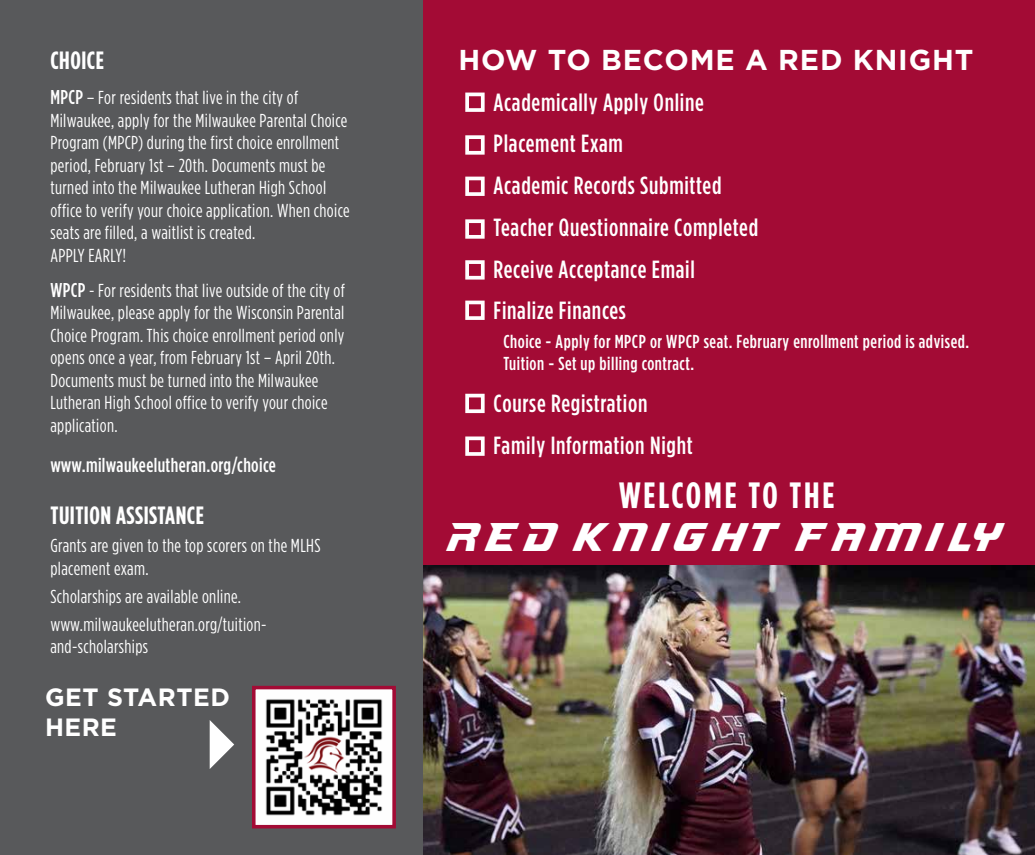
<style>
.page{position:relative;width:1035px;height:855px;background:#fff}
.page>*{position:absolute;margin:0;border:0;box-sizing:border-box;transform-origin:0 0}
.t1{font:40px "Richardson Brand Accelerator";letter-spacing:.03em;color:#fff}
.t2{font:700 36.5px "Gotham Cond";letter-spacing:.08em;color:#fff}
.t3{font:700 28.75px "Gotham";letter-spacing:.03em;color:#fff}
.t4{font:700 25px "Gotham Cond";letter-spacing:.02em;color:#fff}
.t5{font:700 25px/30px "Gotham";letter-spacing:.02em;color:#fff}
.t6{font:500 24.88px/41.8px "Gotham Cond";letter-spacing:.03em;color:#fff}
.t7{font:500 20px "Gotham Cond";letter-spacing:.02em;color:#fff}
.t8{font:18.75px/22.5px "Gotham Cond";letter-spacing:.02em;color:#fff}
.t9{font:500 18.75px/22.5px "Gotham Cond";letter-spacing:.03em;color:#fff}
.s1{font-weight:500;font-size:20px}
</style>
<div class="page">
<div style="left:0;top:0;width:423px;height:855px;background:#58595b"></div>
<div style="left:423px;top:0;width:612px;height:855px;background:#a30b35"></div>
<div style="left:465px;top:93px;width:20px;height:19px;border:4px solid #fff"></div>
<div style="left:465px;top:135px;width:20px;height:20px;border:4px solid #fff"></div>
<div style="left:465px;top:177px;width:20px;height:19px;border:4px solid #fff"></div>
<div style="left:465px;top:219px;width:20px;height:20px;border:4px solid #fff"></div>
<div style="left:465px;top:260px;width:20px;height:20px;border:4px solid #fff"></div>
<img style="left:423px;top:565px;width:612px;height:290px">
<img style="left:257px;top:691px;width:134px;height:132px">
<div style="left:252px;top:686px;width:144px;height:142px;border:4px solid #a30b35"></div>
<svg style="left:210px;top:720px;width:24px;height:49px"></svg>
<div style="left:465px;top:301px;width:20px;height:19px;border:4px solid #fff"></div>
<div style="left:465px;top:394px;width:20px;height:19px;border:4px solid #fff"></div>
<div style="left:465px;top:437px;width:20px;height:19px;border:4px solid #fff"></div>
<h3 class="t4" style="left:50px;top:45px;width:55px">CHOICE</h3>
<p class="t8" style="left:50px;top:86px;width:301px"><span class="s1">MPCP</span> – For residents that live in the city of Milwaukee, apply for the Milwaukee Parental Choice Program (MPCP) during the first choice enrollment period, February 1st – 20th. Documents must be turned into the Milwaukee Lutheran High School office to verify your choice application. When choice seats are filled, a waitlist is created.<br>APPLY EARLY!</p>
<p class="t8" style="left:50px;top:279px;width:296px"><span class="s1">WPCP</span> - For residents that live outside of the city of Milwaukee, please apply for the Wisconsin Parental Choice Program. This choice enrollment period only opens once a year, from February 1st – April 20th.<br>Documents must be turned into the Milwaukee Lutheran High School office to verify your choice application.</p>
<p class="t7" style="left:50px;top:453px;width:227px">www.milwaukeelutheran.org/choice</p>
<h3 class="t4" style="left:50px;top:501px;width:155px">TUITION ASSISTANCE</h3>
<p class="t8" style="left:50px;top:534px;width:272px">Grants are given to the top scorers on the MLHS placement exam.</p>
<p class="t8" style="left:50px;top:582px;width:218px;line-height:28.1px">Scholarships are available online. www.milwaukeelutheran.org/tuition-</p>
<p class="t8" style="left:50px;top:635px;width:99px">and-scholarships</p>
<h3 class="t5" style="left:45px;top:682px;width:186px">GET STARTED<br>HERE</h3>
<h3 class="t3" style="left:458px;top:41px;width:517px">HOW TO BECOME A RED KNIGHT</h3>
<h3 class="t6" style="left:494px;top:81px;width:266px">Academically Apply Online<br>Placement Exam<br>Academic Records Submitted<br>Teacher Questionnaire Completed<br>Receive Acceptance Email<br>Finalize Finances</h3>
<p class="t9" style="left:503px;top:330px;width:467px">Choice - Apply for MPCP or WPCP seat. February enrollment period is advised.<br>Tuition - Set up billing contract.</p>
<h3 class="t6" style="left:494px;top:382px;width:201px">Course Registration<br>Family Information Night</h3>
<h2 class="t2" style="left:619px;top:474px;width:217px">WELCOME TO THE</h2>
<h1 class="t1" style="left:446px;top:513px;width:563px">RED KNIGHT FAMILY</h1>
</div>
